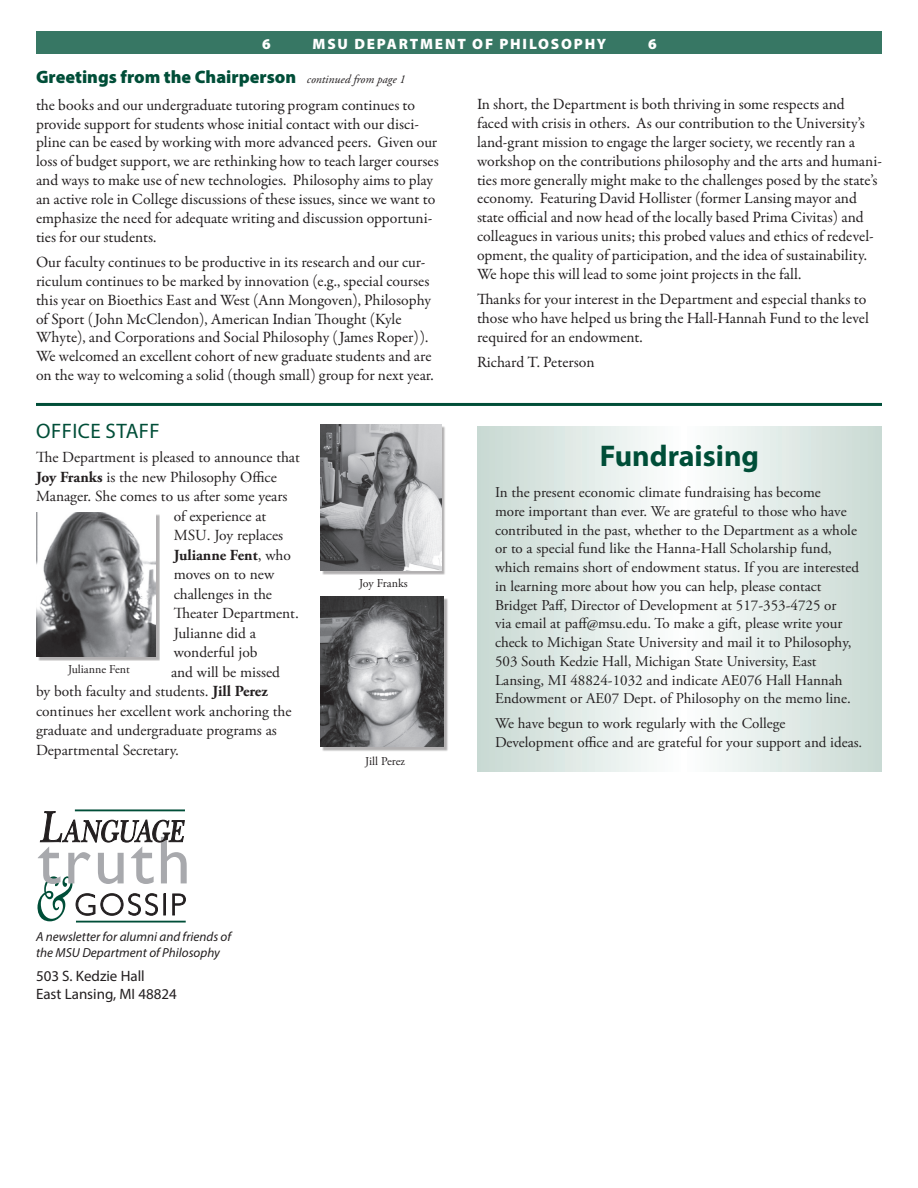
<style>
.page{position:relative;width:918px;height:1188px;background:#fff}
.page>*{position:absolute;margin:0;border:0;box-sizing:border-box;transform-origin:0 0}
.t1{font:700 30px "Myriad Pro";color:#004e38}
.t2{font:21px "Myriad Pro";letter-spacing:.02em;color:#004e38}
.t3{font:900 18px "Myriad Pro";color:#004e38}
.t4{font:15.75px/18.9px "Garamond Premr Pro";color:#231f20}
.t5{font:15.3px "Adobe Garamond Pro";color:#231f20}
.t6{font:700 15.3px "Adobe Garamond Pro";color:#231f20}
.t7{font:15px/18.8px "Adobe Garamond Pro";color:#231f20}
.t8{font:15px "Myriad Pro";color:#231f20}
.t9{font:900 15px "Myriad Pro";letter-spacing:.12em;color:#fff}
.t10{font:italic 13.2px/15.8px "Myriad Pro";color:#231f20}
.t11{font:12px "Adobe Garamond Pro";color:#231f20}
.s1{font-family:"Adobe Garamond Pro";font-weight:400;font-style:italic;font-size:12px;color:#231f20}
.s2{font-weight:700}
.s3{font-weight:400}
</style>
<div class="page">
<div style="left:36px;top:32px;width:846px;height:22px;background:#377764"></div>
<hr style="left:75px;top:809px;width:110px;height:2px;background:#004e38">
<hr style="left:76px;top:921px;width:110px;height:2px;background:#004e38">
<svg style="left:38px;top:811px;width:149px;height:110px"></svg>
<hr style="left:36px;top:403px;width:846px;height:3px;background:#004e38">
<div style="left:322px;top:598px;width:127px;height:153px;background:#231f20;opacity:.35"></div>
<img style="left:320px;top:596px;width:124px;height:151px">
<div style="left:322px;top:426px;width:123px;height:149px;background:#231f20;opacity:.35"></div>
<img style="left:321px;top:424px;width:120px;height:146px">
<div style="left:38px;top:514px;width:122px;height:147px;background:#231f20;opacity:.35"></div>
<img style="left:36px;top:513px;width:120px;height:143px">
<svg style="left:477px;top:426px;width:405px;height:345px"></svg>
<p class="t9" style="left:262px;top:34px;width:10px">6</p>
<p class="t9" style="left:313px;top:34px;width:295px">MSU DEPARTMENT OF PHILOSOPHY</p>
<p class="t9" style="left:648px;top:34px;width:10px">6</p>
<p class="t3" style="left:36px;top:64px;width:371px">Greetings from the Chairperson <span class="s1">continued from page 1</span></p>
<p class="t4" style="left:36px;top:96px;width:404px">the books and our undergraduate tutoring program continues to provide support for students whose initial contact with our disci&shy;pline can be eased by working with more advanced peers. Given our loss of budget support, we are rethinking how to teach larger courses and ways to make use of new technologies. Philosophy aims to play an active role in College discussions of these issues, since we want to emphasize the need for adequate writing and discussion opportuni&shy;ties for our students.</p>
<p class="t4" style="left:36px;top:253px;width:399px">Our faculty continues to be productive in its research and our cur&shy;riculum continues to be marked by innovation (e.g., special courses this year on Bioethics East and West (Ann Mongoven), Philosophy of Sport (John McClendon), American Indian Thought (Kyle Whyte), and Corporations and Social Philosophy (James Roper)).<br>We welcomed an excellent cohort of new graduate students and are on the way to welcoming a solid (though small) group for next year.</p>
<p class="t2" style="left:36px;top:418px;width:125px">OFFICE STAFF</p>
<p class="t5" style="left:36px;top:448px;width:265px">The Department is pleased to announce that</p>
<p class="t5" style="left:36px;top:468px;width:242px"><span class="s2">Joy Franks</span> is the new Philosophy Office</p>
<p class="t5" style="left:36px;top:487px;width:253px">Manager. She comes to us after some years</p>
<p class="t5" style="left:174px;top:507px;width:94px">of experience at</p>
<p class="t5" style="left:174px;top:526px;width:111px">MSU. Joy replaces</p>
<p class="t6" style="left:174px;top:546px;width:119px">Julianne Fent<span class="s3">, who</span></p>
<p class="t5" style="left:174px;top:565px;width:102px">moves on to new</p>
<p class="t5" style="left:174px;top:585px;width:100px">challenges in the</p>
<p class="t5" style="left:174px;top:604px;width:125px">Theater Department.</p>
<p class="t5" style="left:174px;top:624px;width:84px">Julianne did a</p>
<p class="t5" style="left:174px;top:643px;width:85px">wonderful job</p>
<p class="t5" style="left:171px;top:663px;width:111px">and will be missed</p>
<p class="t5" style="left:36px;top:682px;width:233px">by both faculty and students. <span class="s2">Jill Perez</span></p>
<p class="t5" style="left:36px;top:702px;width:257px">continues her excellent work anchoring the</p>
<p class="t5" style="left:36px;top:721px;width:242px">graduate and undergraduate programs as</p>
<p class="t5" style="left:36px;top:741px;width:142px">Departmental Secretary.</p>
<p class="t11" style="left:68px;top:662px;width:63px">Julianne Fent</p>
<p class="t11" style="left:359px;top:576px;width:50px">Joy Franks</p>
<p class="t11" style="left:365px;top:754px;width:41px">Jill Perez</p>
<p class="t4" style="left:477px;top:95px;width:406px">In short, the Department is both thriving in some respects and<br>faced with crisis in others. As our contribution to the University’s land-grant mission to engage the larger society, we recently ran a workshop on the contributions philosophy and the arts and humani&shy;ties more generally might make to the challenges posed by the state’s economy. Featuring David Hollister (former Lansing mayor and state official and now head of the locally based Prima Civitas) and colleagues in various units; this probed values and ethics of redevel&shy;opment, the quality of participation, and the idea of sustainability.<br>We hope this will lead to some joint projects in the fall.</p>
<p class="t4" style="left:477px;top:290px;width:393px">Thanks for your interest in the Department and especial thanks to those who have helped us bring the Hall-Hannah Fund to the level required for an endowment.</p>
<p class="t4" style="left:477px;top:353px;width:119px">Richard T. Peterson</p>
<p class="t1" style="left:600px;top:437px;width:161px">Fundraising</p>
<p class="t7" style="left:495px;top:484px;width:366px">In the present economic climate fundraising has become<br>more important than ever. We are grateful to those who have contributed in the past, whether to the Department as a whole or to a special fund like the Hanna-Hall Scholarship fund, which remains short of endowment status. If you are interested in learning more about how you can help, please contact Bridget Paff, Director of Development at 517-353-4725 or<br>via email at paff@msu.edu. To make a gift, please write your check to Michigan State University and mail it to Philosophy, 503 South Kedzie Hall, Michigan State University, East Lansing, MI 48824-1032 and indicate AE076 Hall Hannah Endowment or AE07 Dept. of Philosophy on the memo line.</p>
<p class="t7" style="left:495px;top:715px;width:367px">We have begun to work regularly with the College<br>Development office and are grateful for your support and ideas.</p>
<p class="t10" style="left:36px;top:929px;width:197px">A newsletter for alumni and friends of the MSU Department of Philosophy</p>
<p class="t8" style="left:36px;top:966px;width:110px">503 S. Kedzie Hall</p>
<p class="t8" style="left:36px;top:984px;width:142px">East Lansing, MI 48824</p>
</div>
